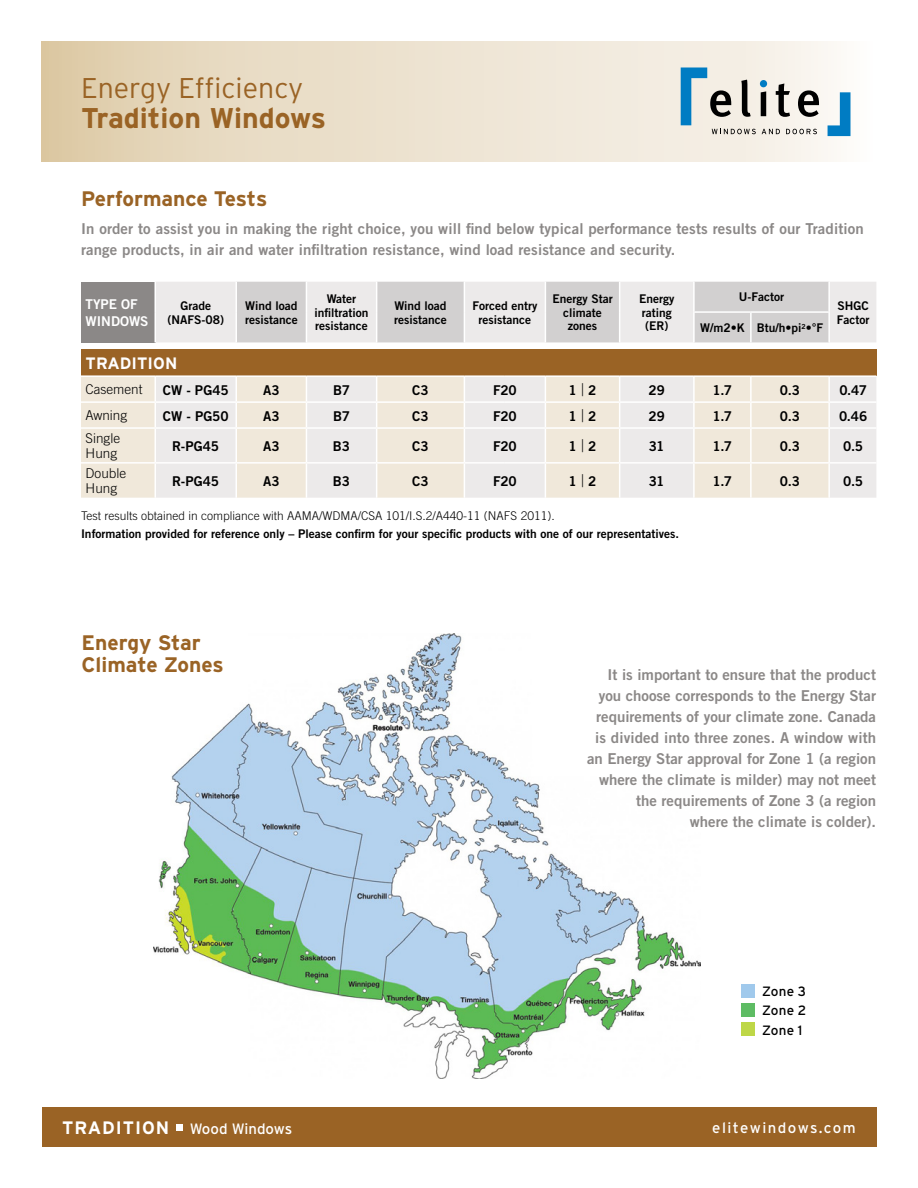
<style>
.page{position:relative;width:918px;height:1188px;background:#fff}
.page>*{position:absolute;margin:0;border:0;box-sizing:border-box;transform-origin:0 0}
.Titre{font:300 28.5px/30px "Interstate";color:#9a6325}
.S-Titre_1{font:700 21px/22.5px "Interstate";color:#9a6325}
.Sections__TAB{font:700 16.5px "Interstate";color:#fff}
.Texte_Gras{font:15px/21px "Trade Gothic Bold Two";color:#8b8887}
.t1{font:15px "Interstate";color:#fff}
.t2{font:15px "Interstate";letter-spacing:.1em;color:#fff}
.Chiffres__TAB{font:13.5px "Trade Gothic Bold Two";letter-spacing:-.005em;color:#000}
.Txt__TAB{font:300 13.5px/15px "Trade Gothic";color:#000}
.En-Tête_Niv__1__TAB{font:13.5px "Interstate";letter-spacing:.015em;color:#000}
.En-Tête_Niv__1__TAB-2{font:13.5px/16.5px "Trade Gothic Bold Two";color:#fff}
.En-Tête_Niv__2__TAB{font:12px/13.5px "Trade Gothic Bold Two";color:#000;text-align:center}
.Note{font:12px "Trade Gothic Bold Two";color:#000}
.Note-2{font:300 12px "Trade Gothic";color:#000}
.s1{font-weight:700}
.s2{font-family:"Trade Gothic";font-weight:300;font-size:17.55px}
.s3{font-weight:700;font-size:18px}
</style>
<div class="page">
<div style="left:42px;top:42px;width:834px;height:120px;background:linear-gradient(to right,#e0ceae,#faf8f6)"></div>
<div style="left:42px;top:1107px;width:834px;height:39px;background:#9a6325"></div>
<div style="left:830px;top:282px;width:46px;height:216px;background:#eceaea"></div>
<div style="left:505px;top:349px;width:371px;height:27px;background:#9a6325"></div>
<hr style="left:829px;top:375px;width:47px;height:2px;background:#fff">
<hr style="left:829px;top:401px;width:47px;height:2px;background:#fff">
<hr style="left:829px;top:427px;width:47px;height:2px;background:#fff">
<hr style="left:829px;top:462px;width:47px;height:2px;background:#fff">
<svg style="left:81px;top:282px;width:748px;height:216px;background:#ded3c7"></svg>
<hr style="left:693px;top:403px;width:2px;height:24px;background:#fff">
<hr style="left:750px;top:403px;width:2px;height:24px;background:#fff">
<hr style="left:828px;top:403px;width:2px;height:24px;background:#fff">
<hr style="left:619px;top:429px;width:1px;height:33px;background:#fff">
<hr style="left:693px;top:429px;width:2px;height:33px;background:#fff">
<hr style="left:750px;top:429px;width:2px;height:33px;background:#fff">
<hr style="left:828px;top:429px;width:2px;height:33px;background:#fff">
<hr style="left:619px;top:464px;width:1px;height:34px;background:#fff">
<hr style="left:693px;top:464px;width:2px;height:34px;background:#fff">
<hr style="left:750px;top:464px;width:2px;height:34px;background:#fff">
<hr style="left:828px;top:464px;width:2px;height:34px;background:#fff">
<hr style="left:693px;top:311px;width:58px;height:2px;background:#fff">
<hr style="left:751px;top:311px;width:79px;height:2px;background:#fff">
<div style="left:176px;top:1125px;width:7px;height:6px;background:#fff"></div>
<svg style="left:828px;top:92px;width:22px;height:44px"></svg>
<svg style="left:681px;top:68px;width:138px;height:66px;background:#bbc2c1"></svg>
<img style="left:153px;top:633px;width:548px;height:446px">
<div style="left:741px;top:984px;width:14px;height:13px;background:#a0c9ec"></div>
<div style="left:741px;top:1003px;width:14px;height:14px;background:#5ebc64"></div>
<div style="left:741px;top:1023px;width:14px;height:13px;background:#bed747"></div>
<p class="Titre" style="left:81px;top:73px;width:247px">Energy Efficiency<br><span class="s1">Tradition Windows</span></p>
<p class="S-Titre_1" style="left:81px;top:187px;width:188px">Performance Tests</p>
<p class="Texte_Gras" style="left:81px;top:218px;width:784px">In order to assist you in making the right choice, you will find below typical performance tests results of our Tradition range products, in air and water infiltration resistance, wind load resistance and security.</p>
<p class="En-Tête_Niv__1__TAB-2" style="left:86px;top:296px;width:64px">TYPE OF<br>WINDOWS</p>
<p class="En-Tête_Niv__2__TAB" style="left:167px;top:299px;width:58px">Grade (NAFS-08)</p>
<p class="En-Tête_Niv__2__TAB" style="left:245px;top:299px;width:54px;text-align:left">Wind load resistance</p>
<p class="En-Tête_Niv__2__TAB" style="left:315px;top:292px;width:56px">Water infiltration resistance</p>
<p class="En-Tête_Niv__2__TAB" style="left:394px;top:299px;width:54px;text-align:left">Wind load resistance</p>
<p class="En-Tête_Niv__2__TAB" style="left:472px;top:299px;width:66px">Forced entry resistance</p>
<p class="En-Tête_Niv__2__TAB" style="left:552px;top:292px;width:62px">Energy Star climate zones</p>
<p class="En-Tête_Niv__2__TAB" style="left:639px;top:292px;width:37px;text-align:left">Energy rating (ER)</p>
<p class="En-Tête_Niv__2__TAB" style="left:739px;top:290px;width:47px">U-Factor</p>
<p class="En-Tête_Niv__2__TAB" style="left:700px;top:321px;width:46px">W/m2•K</p>
<p class="En-Tête_Niv__2__TAB" style="left:757px;top:321px;width:68px">Btu/h•pi<sup>2</sup>•°F</p>
<p class="En-Tête_Niv__2__TAB" style="left:837px;top:299px;width:34px;text-align:left">SHGC<br>Factor</p>
<p class="Sections__TAB" style="left:86px;top:354px;width:93px">TRADITION</p>
<p class="Txt__TAB" style="left:86px;top:382px;width:58px">Casement</p>
<p class="Chiffres__TAB" style="left:163px;top:381px;width:67px">CW - PG45</p>
<p class="Chiffres__TAB" style="left:263px;top:381px;width:18px">A3</p>
<p class="Chiffres__TAB" style="left:333px;top:381px;width:18px">B7</p>
<p class="Chiffres__TAB" style="left:412px;top:381px;width:18px">C3</p>
<p class="Chiffres__TAB" style="left:493px;top:381px;width:25px">F20</p>
<p class="Chiffres__TAB" style="left:569px;top:381px;width:29px">1 <span class="s2">|</span> 2</p>
<p class="Chiffres__TAB" style="left:649px;top:381px;width:18px">29</p>
<p class="Chiffres__TAB" style="left:713px;top:381px;width:21px">1.7</p>
<p class="Chiffres__TAB" style="left:780px;top:381px;width:22px">0.3</p>
<p class="Chiffres__TAB" style="left:839px;top:381px;width:29px">0.47</p>
<p class="Txt__TAB" style="left:86px;top:408px;width:43px">Awning</p>
<p class="Chiffres__TAB" style="left:163px;top:407px;width:67px">CW - PG50</p>
<p class="Chiffres__TAB" style="left:263px;top:407px;width:18px">A3</p>
<p class="Chiffres__TAB" style="left:333px;top:407px;width:18px">B7</p>
<p class="Chiffres__TAB" style="left:412px;top:407px;width:18px">C3</p>
<p class="Chiffres__TAB" style="left:493px;top:407px;width:25px">F20</p>
<p class="Chiffres__TAB" style="left:569px;top:407px;width:29px">1 <span class="s2">|</span> 2</p>
<p class="Chiffres__TAB" style="left:649px;top:407px;width:18px">29</p>
<p class="Chiffres__TAB" style="left:713px;top:407px;width:21px">1.7</p>
<p class="Chiffres__TAB" style="left:780px;top:407px;width:22px">0.3</p>
<p class="Chiffres__TAB" style="left:839px;top:407px;width:30px">0.46</p>
<p class="Txt__TAB" style="left:86px;top:431px;width:36px">Single<br>Hung</p>
<p class="Chiffres__TAB" style="left:172px;top:438px;width:48px">R-PG45</p>
<p class="Chiffres__TAB" style="left:263px;top:438px;width:18px">A3</p>
<p class="Chiffres__TAB" style="left:333px;top:438px;width:19px">B3</p>
<p class="Chiffres__TAB" style="left:412px;top:438px;width:18px">C3</p>
<p class="Chiffres__TAB" style="left:493px;top:438px;width:25px">F20</p>
<p class="Chiffres__TAB" style="left:569px;top:438px;width:29px">1 <span class="s2">|</span> 2</p>
<p class="Chiffres__TAB" style="left:649px;top:438px;width:17px">31</p>
<p class="Chiffres__TAB" style="left:713px;top:438px;width:21px">1.7</p>
<p class="Chiffres__TAB" style="left:780px;top:438px;width:22px">0.3</p>
<p class="Chiffres__TAB" style="left:843px;top:438px;width:22px">0.5</p>
<p class="Txt__TAB" style="left:86px;top:466px;width:42px">Double<br>Hung</p>
<p class="Chiffres__TAB" style="left:172px;top:473px;width:48px">R-PG45</p>
<p class="Chiffres__TAB" style="left:263px;top:473px;width:18px">A3</p>
<p class="Chiffres__TAB" style="left:333px;top:473px;width:19px">B3</p>
<p class="Chiffres__TAB" style="left:412px;top:473px;width:18px">C3</p>
<p class="Chiffres__TAB" style="left:493px;top:473px;width:25px">F20</p>
<p class="Chiffres__TAB" style="left:569px;top:473px;width:29px">1 <span class="s2">|</span> 2</p>
<p class="Chiffres__TAB" style="left:649px;top:473px;width:17px">31</p>
<p class="Chiffres__TAB" style="left:713px;top:473px;width:21px">1.7</p>
<p class="Chiffres__TAB" style="left:780px;top:473px;width:22px">0.3</p>
<p class="Chiffres__TAB" style="left:843px;top:473px;width:22px">0.5</p>
<p class="Note-2" style="left:81px;top:509px;width:475px">Test results obtained in compliance with AAMA/WDMA/CSA 101/I.S.2/A440-11 (NAFS 2011).</p>
<p class="Note" style="left:81px;top:526px;width:600px">Information provided for reference only – Please confirm for your specific products with one of our representatives.</p>
<p class="S-Titre_1" style="left:82px;top:631px;width:144px">Energy Star<br>Climate Zones</p>
<p class="Texte_Gras" style="left:587px;top:664px;width:291px;text-align:right">It is important to ensure that the product you choose corresponds to the Energy Star requirements of your climate zone. Canada is divided into three zones. A window with an Energy Star approval for Zone 1 (a region where the climate is milder) may not meet the requirements of Zone 3 (a region<br>where the climate is colder).</p>
<p class="En-Tête_Niv__1__TAB" style="left:762px;top:984px;width:45px">Zone 3</p>
<p class="En-Tête_Niv__1__TAB" style="left:762px;top:1003px;width:46px">Zone 2</p>
<p class="En-Tête_Niv__1__TAB" style="left:762px;top:1022px;width:42px">Zone 1</p>
<p class="t1" style="left:62px;top:1120px;width:232px"><span class="s3">TRADITION</span> Wood Windows</p>
<p class="t2" style="left:712px;top:1119px;width:145px">elitewindows.com</p>
</div>
